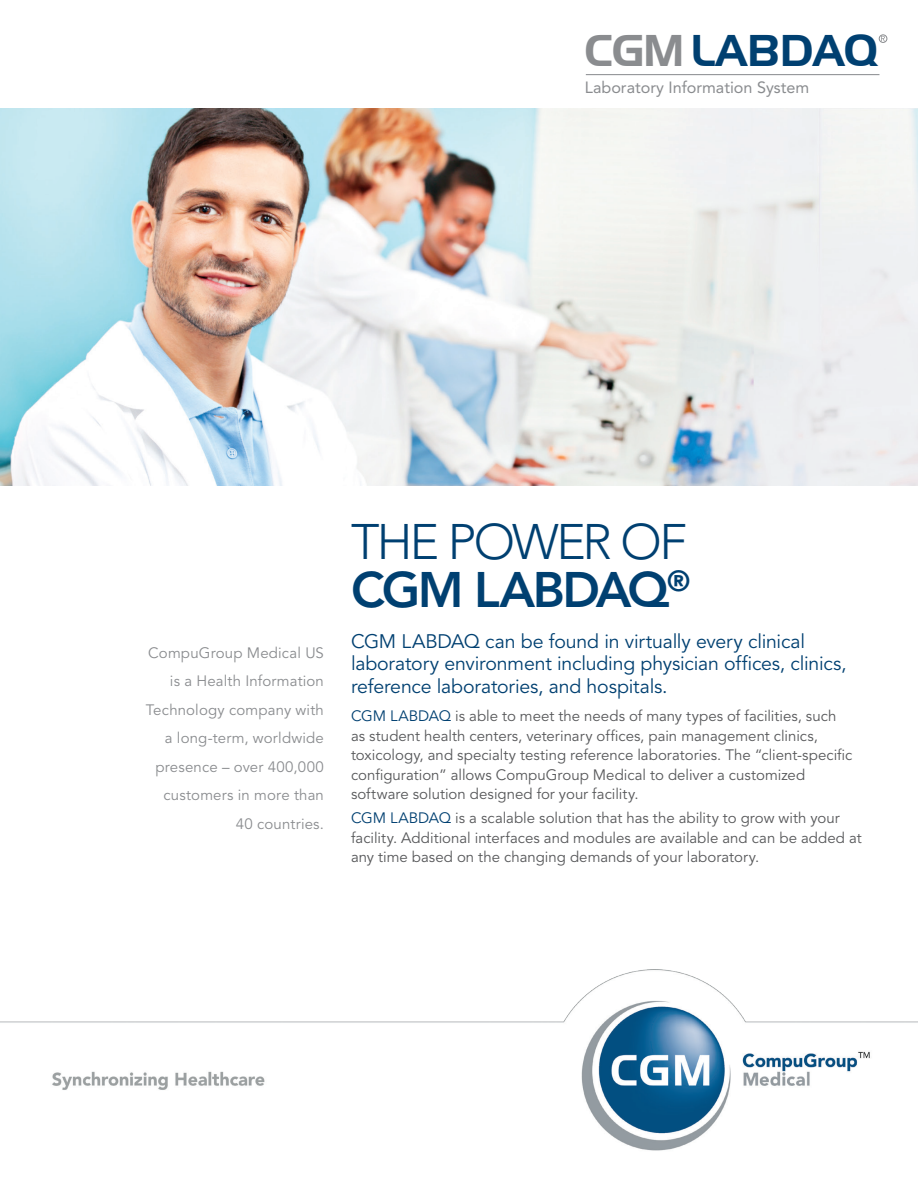
<style>
.page{position:relative;width:918px;height:1188px;background:#fff}
.page>*{position:absolute;margin:0;border:0;box-sizing:border-box;transform-origin:0 0}
.Page_Head{font:300 49.5px/48px "Avenir LT Std";letter-spacing:-.055em;color:#004071}
.t1{font:43.2px "Handel Gothic BT";color:#004071}
.Intro_Copy_BLUE{font:19.5px/22.5px "Avenir LT Std";letter-spacing:-.01em;color:#004071}
.t2{font:16.2px "Avenir LT Std";color:#8a8c8f}
.Body_Copy_GRAY__80{font:15px/19.5px "Avenir LT Std";color:#57585a}
.Sidebar_Copy_LEFT{font:15px/28.5px "Avenir LT Std";letter-spacing:.01em;color:#8a8c8f;text-align:right}
.s1{color:#8a8c8f}
.s2{font-weight:800}
.s3{color:#004071}
</style>
<div class="page">
<img style="left:0;top:970px;width:918px;height:181px">
<hr style="left:586px;top:74px;width:293px;height:1px;background:#8a8c8f">
<div style="left:879px;top:35px;width:8px;height:8px;border:1px solid #8a8c8f;border-radius:50%"></div>
<img style="left:0;top:108px;width:918px;height:378px">
<h2 class="t1" style="left:585px;top:24px;width:294px"><span class="s1">CGM</span>LABDAQ</h2>
<p class="t2" style="left:585px;top:78px;width:226px">Laboratory Information System</p>
<p class="Sidebar_Copy_LEFT" style="left:146px;top:639px;width:180px">CompuGroup Medical US is a Health Information<br>Technology company with a long-term, worldwide presence – over 400,000 customers in more than<br>40 countries.</p>
<p class="Page_Head" style="left:351px;top:519px;width:341px">THE POWER OF<br><span class="s2">CGM LABDAQ</span><sup>®</sup></p>
<p class="Intro_Copy_BLUE" style="left:351px;top:631px;width:497px">CGM LABDAQ can be found in virtually every clinical laboratory environment including physician offices, clinics, reference laboratories, and hospitals.</p>
<p class="Body_Copy_GRAY__80" style="left:351px;top:707px;width:503px"><span class="s3">CGM LABDAQ</span> is able to meet the needs of many types of facilities, such as student health centers, veterinary offices, pain management clinics, toxicology, and specialty testing reference laboratories. The “client-specific configuration” allows CompuGroup Medical to deliver a customized software solution designed for your facility.</p>
<p class="Body_Copy_GRAY__80" style="left:351px;top:809px;width:512px"><span class="s3">CGM LABDAQ</span> is a scalable solution that has the ability to grow with your facility. Additional interfaces and modules are available and can be added at any time based on the changing demands of your laboratory.</p>
</div>
